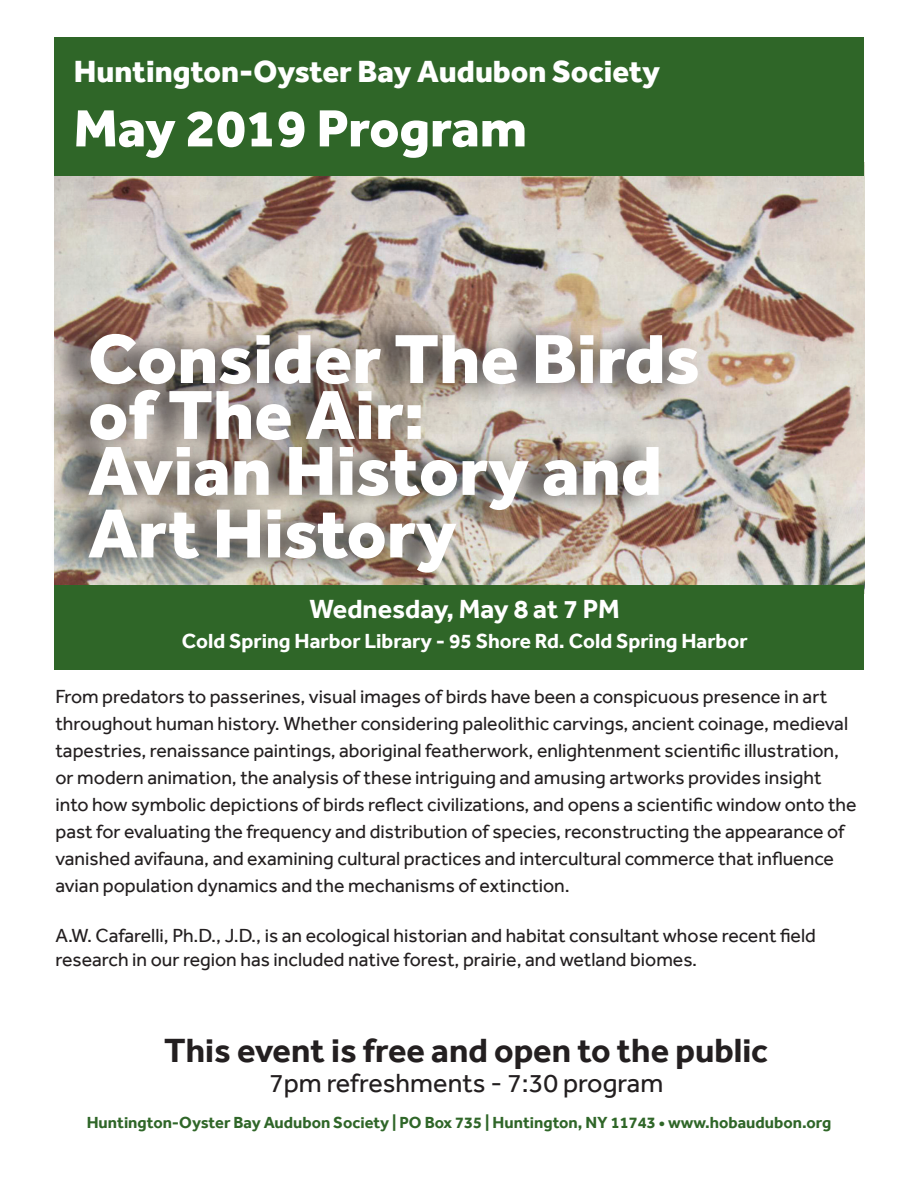
<style>
.page{position:relative;width:918px;height:1188px;background:#fff}
.page>*{position:absolute;margin:0;border:0;box-sizing:border-box;transform-origin:0 0}
.t1{font:800 71.7px/55.9px "Effra";color:#fff}
.t2{font:800 54px "Effra";color:#fff}
.t3{font:700 34.5px "Effra";color:#231f20}
.t4{font:800 31.5px "Effra";color:#fff}
.t5{font:27px "Effra";color:#231f20}
.t6{font:700 27px "Effra";color:#fff}
.t7{font:700 21px "Effra";color:#fff}
.t8{font:19.5px/27px "Effra";color:#231f20}
.t9{font:700 16.5px "Effra";color:#2f6628}
</style>
<div class="page">
<img style="left:55px;top:162px;width:810px;height:432px">
<div style="left:54px;top:37px;width:810px;height:139px;background:#2f6628"></div>
<div style="left:48px;top:315px;width:649px;height:279px;background:#231f20;opacity:.89"></div>
<div style="left:54px;top:586px;width:810px;height:84px;background:#2f6628"></div>
<h3 class="t4" style="left:74px;top:52px;width:588px">Huntington-Oyster Bay Audubon Society</h3>
<h2 class="t2" style="left:74px;top:96px;width:455px">May 2019 Program</h2>
<h1 class="t1" style="left:88px;top:330px;width:614px">Consider The Birds of The Air:<br>Avian History and</h1>
<h1 class="t1" style="left:88px;top:505px;width:370px">Art History</h1>
<h3 class="t6" style="left:309px;top:592px;width:312px">Wednesday, May 8 at 7 PM</h3>
<p class="t7" style="left:182px;top:628px;width:567px">Cold Spring Harbor Library - 95 Shore Rd. Cold Spring Harbor</p>
<p class="t8" style="left:56px;top:683px;width:803px">From predators to passerines, visual images of birds have been a conspicuous presence in art throughout human history. Whether considering paleolithic carvings, ancient coinage, medieval tapestries, renaissance paintings, aboriginal featherwork, enlightenment scientific illustration, or modern animation, the analysis of these intriguing and amusing artworks provides insight into how symbolic depictions of birds reflect civilizations, and opens a scientific window onto the past for evaluating the frequency and distribution of species, reconstructing the appearance of vanished avifauna, and examining cultural practices and intercultural commerce that influence avian population dynamics and the mechanisms of extinction.</p>
<p class="t8" style="left:56px;top:924px;width:762px;line-height:23.4px">A.W. Cafarelli, Ph.D., J.D., is an ecological historian and habitat consultant whose recent field research in our region has included native forest, prairie, and wetland biomes.</p>
<h3 class="t3" style="left:164px;top:1030px;width:605px">This event is free and open to the public</h3>
<h3 class="t5" style="left:269px;top:1067px;width:396px">7pm refreshments - 7:30 program</h3>
<p class="t9" style="left:87px;top:1112px;width:746px">Huntington-Oyster Bay Audubon Society | PO Box 735 | Huntington, NY 11743 • www.hobaudubon.org</p>
</div>
